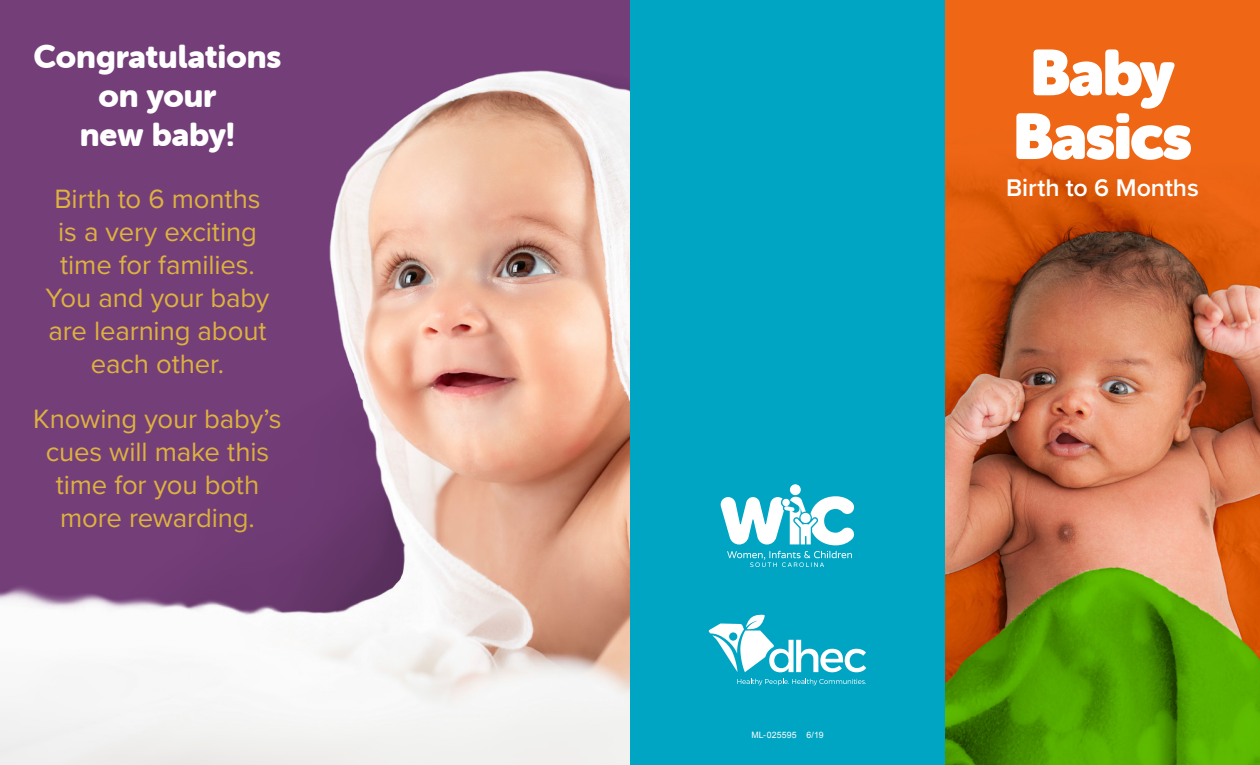
<style>
.page{position:relative;width:1260px;height:765px;background:#fff}
.page>*{position:absolute;margin:0;border:0;box-sizing:border-box;transform-origin:0 0}
.t1{font:63.75px/63.8px "Museo Sans Rounded";letter-spacing:-.025em;color:#fff}
.t2{font:32.5px/39px "Museo Sans Rounded 900";letter-spacing:-.005em;color:#fff;text-align:center}
.Large_Intro_Text{font:27.5px/33px "Proxima Nova";letter-spacing:-.005em;color:#ddb23f;text-align:center}
.Subtitle{font:600 25px "Proxima Nova";letter-spacing:-.005em;color:#fff}
.t3{font:8.75px "Arial";letter-spacing:.02em;color:#fff}
</style>
<div class="page">
<img style="left:945px;top:0;width:315px;height:765px">
<div style="left:0;top:0;width:647px;height:765px;background:#743e79"></div>
<div style="left:630px;top:0;width:315px;height:765px;background:#00a5c3"></div>
<svg style="left:709px;top:615px;width:157px;height:57px"></svg>
<svg style="left:737px;top:679px;width:129px;height:6px"></svg>
<div style="left:790px;top:484px;width:11px;height:11px;background:#fff;border-radius:50%"></div>
<svg style="left:720px;top:496px;width:134px;height:49px"></svg>
<svg style="left:727px;top:551px;width:125px;height:16px"></svg>
<img style="left:0;top:70px;width:630px;height:695px">
<p class="t2" style="left:34px;top:38px;width:249px">Congratulations on your<br>new baby!</p>
<p class="Large_Intro_Text" style="left:46px;top:181px;width:225px">Birth to 6 months is a very exciting time for families.<br>You and your baby are learning about each other.</p>
<p class="Large_Intro_Text" style="left:33px;top:401px;width:250px">Knowing your baby’s cues will make this time for you both more rewarding.</p>
<p class="t1" style="left:1013px;top:41px;width:181px">Baby<br>Basics</p>
<p class="Subtitle" style="left:1006px;top:169px;width:194px">Birth to 6 Months</p>
<p class="t3" style="left:751px;top:729px;width:74px">ML-025595 6/19</p>
</div>
